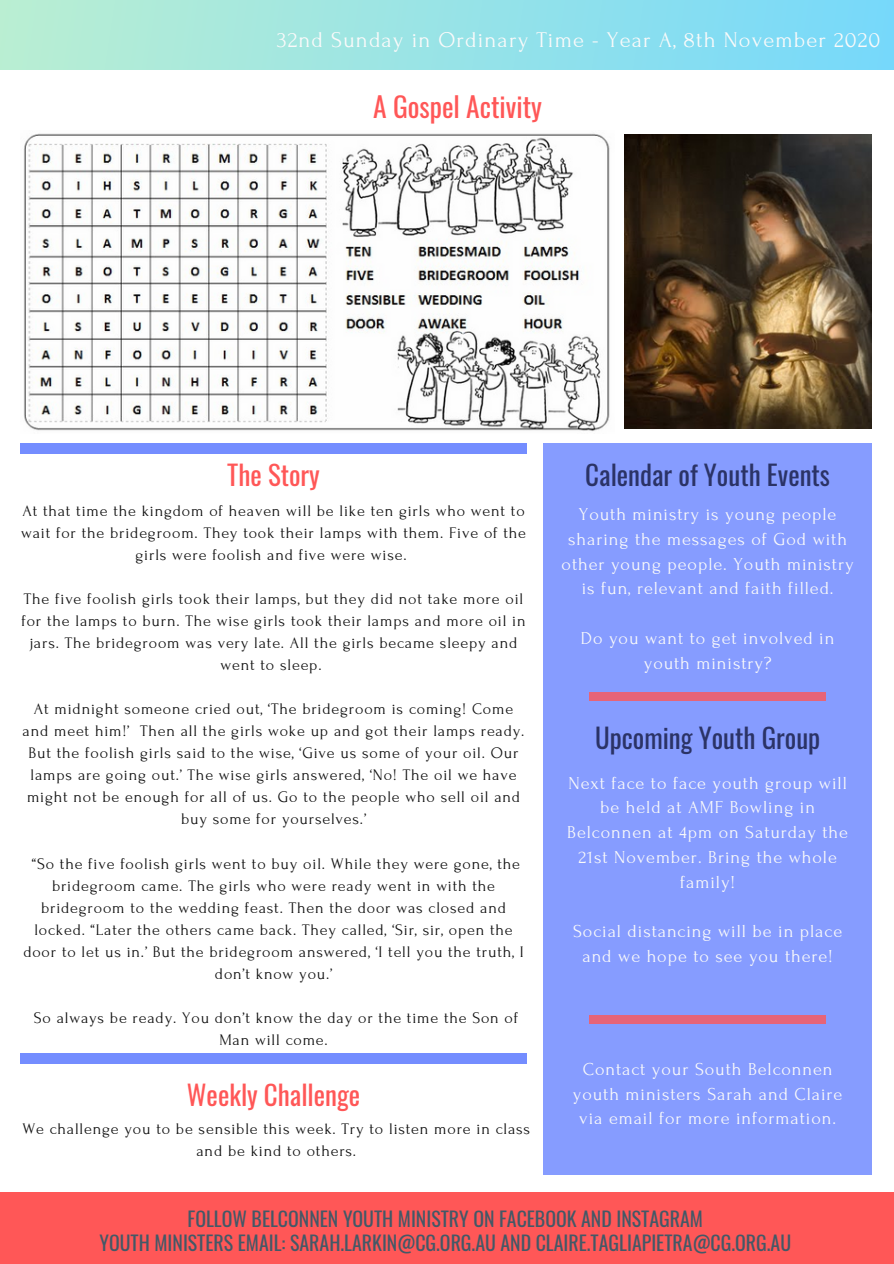
<style>
.page{position:relative;width:894px;height:1264px;background:#fff}
.page>*{position:absolute;margin:0;border:0;box-sizing:border-box;transform-origin:0 0}
.t1{font:27.45px "Oswald";color:#ff5757}
.t2{font:27px "Oswald";color:#2b3366}
.t3{font:27px "Oswald";color:#ff5757}
.t4{font:22.35px "Forum";letter-spacing:.05em;color:#fafafa}
.t5{font:19.8px/23.7px "Oswald";color:#435967;text-align:center}
.t6{font:18.15px/24.8px "Forum";letter-spacing:.05em;color:#fafafa;text-align:center}
.t7{font:16.05px/22px "Forum";letter-spacing:.05em;color:#101010;text-align:center}
</style>
<div class="page">
<div style="left:0;top:1192px;width:893px;height:71px;background:#ff5757"></div>
<svg style="left:0;top:0;width:893px;height:70px;background:#97e3e6"></svg>
<div style="left:544px;top:444px;width:327px;height:730px;background:#869cff"></div>
<div style="left:589px;top:1015px;width:236px;height:8px;background:#e66478"></div>
<div style="left:21px;top:443px;width:505px;height:10px;background:#748dff"></div>
<div style="left:21px;top:1053px;width:505px;height:10px;background:#748dff"></div>
<div style="left:589px;top:692px;width:236px;height:8px;background:#e66478"></div>
<img style="left:23px;top:133px;width:587px;height:298px">
<img style="left:624px;top:135px;width:247px;height:293px">
<h3 class="t4" style="left:277px;top:28px;width:605px">32nd Sunday in Ordinary Time - Year A, 8th November 2020</h3>
<h1 class="t1" style="left:373px;top:85px;width:170px">A Gospel Activity</h1>
<h2 class="t3" style="left:227px;top:454px;width:94px">The Story</h2>
<p class="t7" style="left:21px;top:500px;width:506px">At that time the kingdom of heaven will be like ten girls who went to wait for the bridegroom. They took their lamps with them. Five of the girls were foolish and five were wise.</p>
<p class="t7" style="left:21px;top:588px;width:505px">The five foolish girls took their lamps, but they did not take more oil for the lamps to burn. The wise girls took their lamps and more oil in jars. The bridegroom was very late. All the girls became sleepy and went to sleep.</p>
<p class="t7" style="left:23px;top:698px;width:503px">At midnight someone cried out, ‘The bridegroom is coming! Come and meet him!’ Then all the girls woke up and got their lamps ready.<br>But the foolish girls said to the wise, ‘Give us some of your oil. Our lamps are going out.’ The wise girls answered, ‘No! The oil we have might not be enough for all of us. Go to the people who sell oil and buy some for yourselves.’</p>
<p class="t7" style="left:23px;top:852px;width:502px">“So the five foolish girls went to buy oil. While they were gone, the bridegroom came. The girls who were ready went in with the bridegroom to the wedding feast. Then the door was closed and locked. “Later the others came back. They called, ‘Sir, sir, open the door to let us in.’ But the bridegroom answered, ‘I tell you the truth, I don’t know you.’</p>
<p class="t7" style="left:34px;top:1006px;width:486px">So always be ready. You don’t know the day or the time the Son of<br>Man will come.</p>
<h2 class="t3" style="left:187px;top:1074px;width:175px">Weekly Challenge</h2>
<p class="t7" style="left:22px;top:1118px;width:509px">We challenge you to be sensible this week. Try to listen more in class and be kind to others.</p>
<h2 class="t2" style="left:585px;top:454px;width:246px">Calendar of Youth Events</h2>
<p class="t6" style="left:561px;top:502px;width:293px">Youth ministry is young people sharing the messages of God with other young people. Youth ministry is fun, relevant and faith filled.</p>
<p class="t6" style="left:580px;top:626px;width:255px">Do you want to get involved in youth ministry?</p>
<h2 class="t2" style="left:595px;top:716px;width:227px">Upcoming Youth Group</h2>
<p class="t6" style="left:567px;top:770px;width:282px">Next face to face youth group will be held at AMF Bowling in<br>Belconnen at 4pm on Saturday the<br>21st November. Bring the whole family!</p>
<p class="t6" style="left:573px;top:919px;width:270px">Social distancing will be in place and we hope to see you there!</p>
<p class="t6" style="left:572px;top:1056px;width:271px">Contact your South Belconnen youth ministers Sarah and Claire via email for more information.</p>
<p class="t5" style="left:99px;top:1206px;width:693px">FOLLOW BELCONNEN YOUTH MINISTRY ON FACEBOOK AND INSTAGRAM<br>YOUTH MINISTERS EMAIL: SARAH.LARKIN@CG.ORG.AU AND CLAIRE.TAGLIAPIETRA@CG.ORG.AU</p>
</div>
